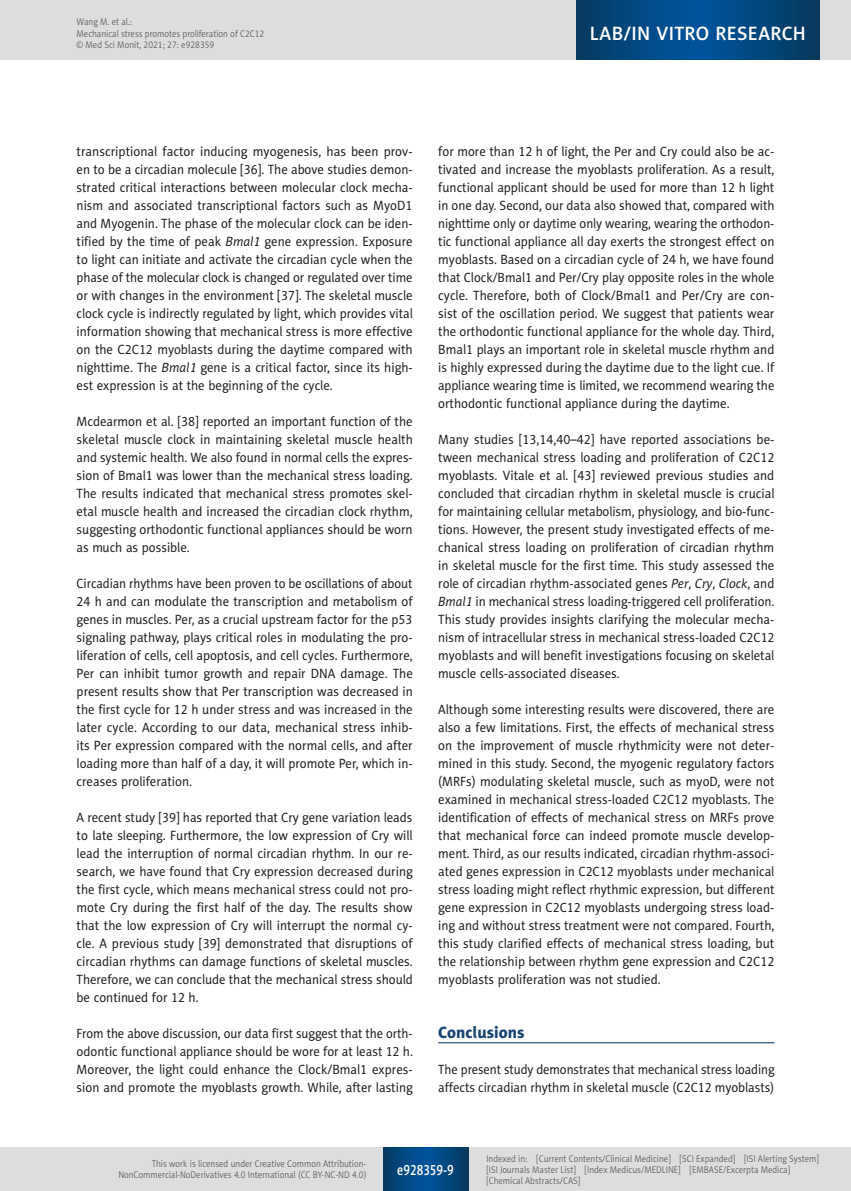
<style>
.page{position:relative;width:851px;height:1191px;background:#fff}
.page>*{position:absolute;margin:0;border:0;box-sizing:border-box;transform-origin:0 0}
.t1{font:19.5px "Naomi Sans EFN Medium";letter-spacing:.015em;color:#fff}
.MSM_Headline_1{font:16.5px "Naomi Sans EFN Heavy";color:#1a4574}
.t2{font:15px "Naomi Sans EFN Medium";color:#fff;scale:.8 1}
.MSM_Body{font:13.5px/18px "Naomi Sans EFN";color:#231f20;text-align:justify;scale:.95 1}
.MSM_Body-2{font:13.5px/18px "Naomi Sans EFN";color:#231f20;text-align:justify;scale:.93 1}
.MSM_Body-3{font:13.5px/18px "Naomi Sans EFN";color:#231f20;text-align:justify;scale:.96 1}
.t3{font:9.75px/11.2px "Naomi Sans EFN Light";color:#57585a;scale:.9 1}
.s1{font-style:italic}
</style>
<div class="page">
<hr style="left:438px;top:1042px;width:336px;height:1px;background:#00295c">
<div style="left:0;top:1148px;width:850px;height:43px;background:#dcdddf"></div>
<svg style="left:383px;top:1147px;width:85px;height:43px;background:#02477e"></svg>
<div style="left:0;top:0;width:850px;height:60px;background:#dcdddf"></div>
<svg style="left:576px;top:0;width:243px;height:60px;background:#02477e"></svg>
<p class="t3" style="left:77px;top:16px;width:210px">Wang M. et al.:<br>Mechanical stress promotes proliferation of C2C12 © Med Sci Monit, 2021; 27: e928359</p>
<h1 class="t1" style="left:589px;top:22px;width:217px">LAB/IN VITRO RESEARCH</h1>
<p class="MSM_Body-3" style="left:77px;top:142px;width:351px">transcriptional factor inducing myogenesis, has been prov&shy;en to be a circadian molecule [36]. The above studies demon&shy;strated critical interactions between molecular clock mecha&shy;nism and associated transcriptional factors such as MyoD1 and Myogenin. The phase of the molecular clock can be iden&shy;tified by the time of peak <span class="s1">Bmal1</span> gene expression. Exposure to light can initiate and activate the circadian cycle when the phase of the molecular clock is changed or regulated over time or with changes in the environment [37]. The skeletal muscle clock cycle is indirectly regulated by light, which provides vital information showing that mechanical stress is more effective on the C2C12 myoblasts during the daytime compared with nighttime. The <span class="s1">Bmal1</span> gene is a critical factor, since its high&shy;est expression is at the beginning of the cycle.</p>
<p class="MSM_Body" style="left:77px;top:412px;width:355px">Mcdearmon et al. [38] reported an important function of the skeletal muscle clock in maintaining skeletal muscle health and systemic health. We also found in normal cells the expres&shy;sion of Bmal1 was lower than the mechanical stress loading.<br>The results indicated that mechanical stress promotes skel&shy;etal muscle health and increased the circadian clock rhythm, suggesting orthodontic functional appliances should be worn as much as possible.</p>
<p class="MSM_Body-2" style="left:77px;top:574px;width:363px">Circadian rhythms have been proven to be oscillations of about 24 h and can modulate the transcription and metabolism of genes in muscles. Per, as a crucial upstream factor for the p53 signaling pathway, plays critical roles in modulating the pro&shy;liferation of cells, cell apoptosis, and cell cycles. Furthermore, Per can inhibit tumor growth and repair DNA damage. The present results show that Per transcription was decreased in the first cycle for 12 h under stress and was increased in the later cycle. According to our data, mechanical stress inhib&shy;its Per expression compared with the normal cells, and after loading more than half of a day, it will promote Per, which in&shy;creases proliferation.</p>
<p class="MSM_Body" style="left:77px;top:808px;width:355px">A recent study [39] has reported that Cry gene variation leads to late sleeping. Furthermore, the low expression of Cry will lead the interruption of normal circadian rhythm. In our re&shy;search, we have found that Cry expression decreased during the first cycle, which means mechanical stress could not pro&shy;mote Cry during the first half of the day. The results show that the low expression of Cry will interrupt the normal cy&shy;cle. A previous study [39] demonstrated that disruptions of circadian rhythms can damage functions of skeletal muscles.<br>Therefore, we can conclude that the mechanical stress should be continued for 12 h.</p>
<p class="MSM_Body-2" style="left:77px;top:1024px;width:363px">From the above discussion, our data first suggest that the orth&shy;odontic functional appliance should be wore for at least 12 h.<br>Moreover, the light could enhance the Clock/Bmal1 expres&shy;sion and promote the myoblasts growth. While, after lasting</p>
<p class="MSM_Body" style="left:438px;top:142px;width:355px">for more than 12 h of light, the Per and Cry could also be ac&shy;tivated and increase the myoblasts proliferation. As a result, functional applicant should be used for more than 12 h light in one day. Second, our data also showed that, compared with nighttime only or daytime only wearing, wearing the orthodon&shy;tic functional appliance all day exerts the strongest effect on myoblasts. Based on a circadian cycle of 24 h, we have found that Clock/Bmal1 and Per/Cry play opposite roles in the whole cycle. Therefore, both of Clock/Bmal1 and Per/Cry are con&shy;sist of the oscillation period. We suggest that patients wear the orthodontic functional appliance for the whole day. Third, Bmal1 plays an important role in skeletal muscle rhythm and is highly expressed during the daytime due to the light cue. If appliance wearing time is limited, we recommend wearing the orthodontic functional appliance during the daytime.</p>
<p class="MSM_Body" style="left:438px;top:430px;width:355px">Many studies [13,14,40–42] have reported associations be&shy;tween mechanical stress loading and proliferation of C2C12 myoblasts. Vitale et al. [43] reviewed previous studies and concluded that circadian rhythm in skeletal muscle is crucial for maintaining cellular metabolism, physiology, and bio-func&shy;tions. However, the present study investigated effects of me&shy;chanical stress loading on proliferation of circadian rhythm in skeletal muscle for the first time. This study assessed the role of circadian rhythm-associated genes <span class="s1">Per</span>, <span class="s1">Cry</span>, <span class="s1">Clock</span>, and <span class="s1">Bmal1</span> in mechanical stress loading-triggered cell proliferation.<br>This study provides insights clarifying the molecular mecha&shy;nism of intracellular stress in mechanical stress-loaded C2C12 myoblasts and will benefit investigations focusing on skeletal muscle cells-associated diseases.</p>
<p class="MSM_Body" style="left:438px;top:700px;width:355px">Although some interesting results were discovered, there are also a few limitations. First, the effects of mechanical stress on the improvement of muscle rhythmicity were not deter&shy;mined in this study. Second, the myogenic regulatory factors (MRFs) modulating skeletal muscle, such as myoD, were not examined in mechanical stress-loaded C2C12 myoblasts. The identification of effects of mechanical stress on MRFs prove that mechanical force can indeed promote muscle develop&shy;ment. Third, as our results indicated, circadian rhythm-associ&shy;ated genes expression in C2C12 myoblasts under mechanical stress loading might reflect rhythmic expression, but different gene expression in C2C12 myoblasts undergoing stress load&shy;ing and without stress treatment were not compared. Fourth, this study clarified effects of mechanical stress loading, but the relationship between rhythm gene expression and C2C12 myoblasts proliferation was not studied.</p>
<p class="MSM_Headline_1" style="left:438px;top:1022px;width:88px">Conclusions</p>
<p class="MSM_Body-2" style="left:438px;top:1060px;width:363px">The present study demonstrates that mechanical stress loading affects circadian rhythm in skeletal muscle (C2C12 myoblasts)</p>
<p class="t3" style="left:118px;top:1158px;width:277px;text-align:right">This work is licensed under Creative Common Attribution-<br>NonCommercial-NoDerivatives 4.0 International (CC BY-NC-ND 4.0)</p>
<p class="t2" style="left:397px;top:1160px;width:72px">e928359-9</p>
<p class="t3" style="left:486px;top:1152px;width:371px">Indexed in: [Current Contents/Clinical Medicine] [SCI Expanded] [ISI Alerting System] [ISI Journals Master List] [Index Medicus/MEDLINE] [EMBASE/Excerpta Medica] [Chemical Abstracts/CAS]</p>
</div>
